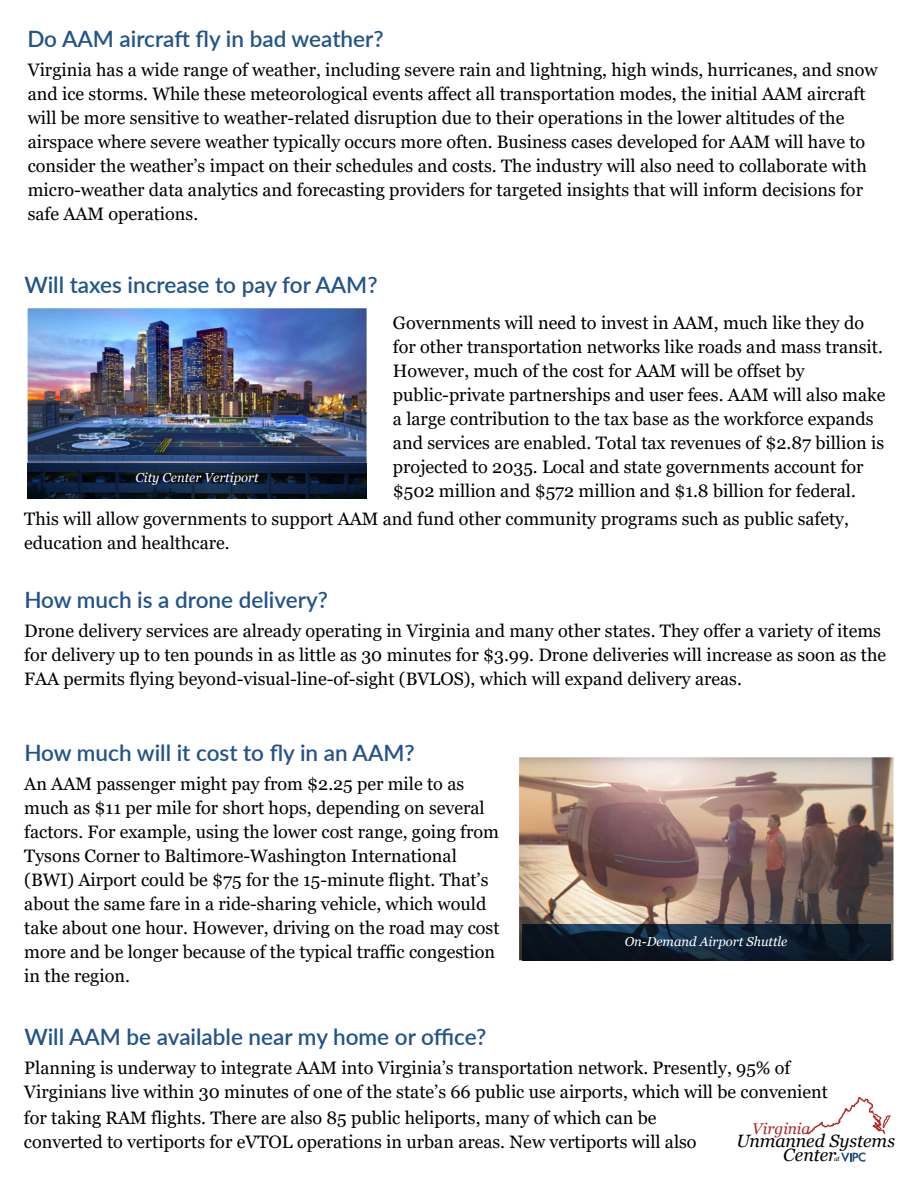
<style>
.page{position:relative;width:918px;height:1188px;background:#fff}
.page>*{position:absolute;margin:0;border:0;box-sizing:border-box;transform-origin:0 0}
.t1{font:600 22.5px "Lato";color:#22548a}
.t2{font:18px/24px "Georgia";color:#000}
.t3{font:italic 17.85px/14.5px "Georgia";letter-spacing:-.005em;color:#000}
.t4{font:italic 15.6px "Georgia";letter-spacing:-.005em;color:#ae2624}
.t5{font:italic 13.05px "Georgia";color:#fff}
.t6{font:italic 7.5px "Minion Pro";color:#000}
</style>
<div class="page">
<svg style="left:805px;top:1097px;width:86px;height:37px"></svg>
<svg style="left:841px;top:1153px;width:24px;height:9px"></svg>
<img style="left:28px;top:308px;width:339px;height:155px">
<hr style="left:28px;top:499px;width:339px;height:1px;background:#22548a">
<img style="left:28px;top:463px;width:339px;height:36px">
<img style="left:519px;top:757px;width:374px;height:203px">
<img style="left:522px;top:924px;width:369px;height:36px">
<p class="t1" style="left:27px;top:22px;width:358px">Do AAM aircraft fly in bad weather?</p>
<p class="t2" style="left:28px;top:58px;width:852px">Virginia has a wide range of weather, including severe rain and lightning, high winds, hurricanes, and snow and ice storms. While these meteorological events affect all transportation modes, the initial AAM aircraft will be more sensitive to weather-related disruption due to their operations in the lower altitudes of the airspace where severe weather typically occurs more often. Business cases developed for AAM will have to consider the weather’s impact on their schedules and costs. The industry will also need to collaborate with micro-weather data analytics and forecasting providers for targeted insights that will inform decisions for safe AAM operations.</p>
<p class="t1" style="left:24px;top:268px;width:355px">Will taxes increase to pay for AAM?</p>
<p class="t2" style="left:393px;top:312px;width:494px">Governments will need to invest in AAM, much like they do for other transportation networks like roads and mass transit.<br>However, much of the cost for AAM will be offset by public-private partnerships and user fees. AAM will also make a large contribution to the tax base as the workforce expands and services are enabled. Total tax revenues of $2.87 billion is projected to 2035. Local and state governments account for $502 million and $572 million and $1.8 billion for federal.</p>
<p class="t5" style="left:136px;top:470px;width:125px">City Center Vertiport</p>
<p class="t2" style="left:24px;top:507px;width:826px">This will allow governments to support AAM and fund other community programs such as public safety, education and healthcare.</p>
<p class="t1" style="left:24px;top:584px;width:305px">How much is a drone delivery?</p>
<p class="t2" style="left:24px;top:619px;width:864px">Drone delivery services are already operating in Virginia and many other states. They offer a variety of items for delivery up to ten pounds in as little as 30 minutes for $3.99. Drone deliveries will increase as soon as the<br>FAA permits flying beyond-visual-line-of-sight (BVLOS), which will expand delivery areas.</p>
<p class="t1" style="left:24px;top:737px;width:392px">How much will it cost to fly in an AAM?</p>
<p class="t2" style="left:24px;top:772px;width:477px">An AAM passenger might pay from $2.25 per mile to as much as $11 per mile for short hops, depending on several factors. For example, using the lower cost range, going from Tysons Corner to Baltimore-Washington International (BWI) Airport could be $75 for the 15-minute flight. That’s about the same fare in a ride-sharing vehicle, which would take about one hour. However, driving on the road may cost more and be longer because of the typical traffic congestion in the region.</p>
<p class="t1" style="left:24px;top:1020px;width:463px">Will AAM be available near my home or office?</p>
<p class="t5" style="left:625px;top:933px;width:164px">On-Demand Airport Shuttle</p>
<p class="t2" style="left:24px;top:1056px;width:805px">Planning is underway to integrate AAM into Virginia’s transportation network. Presently, 95% of<br>Virginians live within 30 minutes of one of the state’s 66 public use airports, which will be convenient</p>
<p class="t2" style="left:24px;top:1107px;width:674px">for taking RAM flights. There are also 85 public heliports, many of which can be converted to vertiports for eVTOL operations in urban areas. New vertiports will also</p>
<p class="t4" style="left:752px;top:1119px;width:60px">Virginia</p>
<p class="t3" style="left:783px;top:1133px;width:114px;text-indent:-47px">Unmanned Systems<br>Center</p>
<p class="t6" style="left:834px;top:1154px;width:7px">at</p>
</div>
